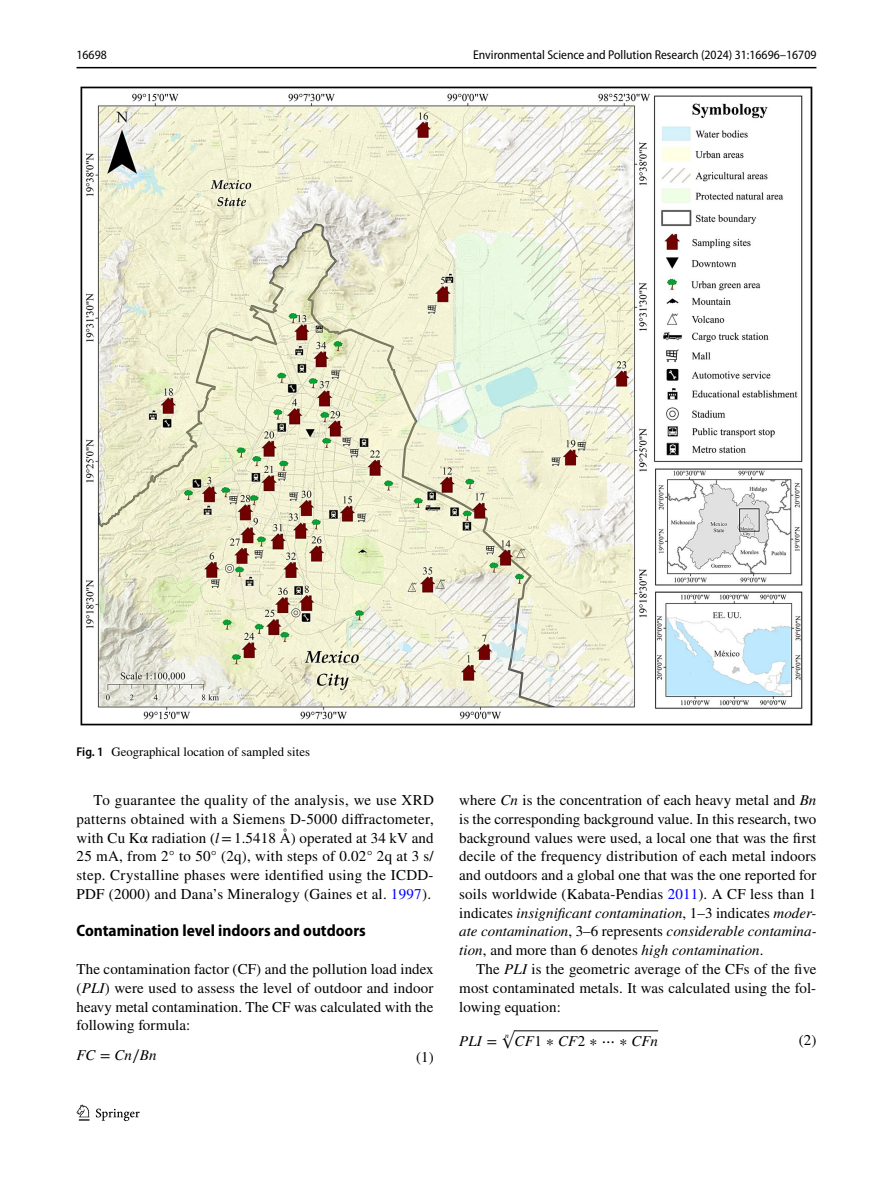
<style>
.page{position:relative;width:893px;height:1187px;background:#fff}
.page>*{position:absolute;margin:0;border:0;box-sizing:border-box;transform-origin:0 0}
.t1{font:700 semi-condensed 16.5px "Myriad Pro";color:#000}
.t2{font:15px/18.8px "STIX";letter-spacing:.005em;color:#000;text-align:justify}
.t3{font:15px "STIX General Italic 2";color:#000}
.t4{font:italic 15px "STIX General";color:#000}
.t5{font:15px "STIX Math Extensions";color:#000}
.t6{font:semi-condensed 12.75px "Myriad Pro";color:#000}
.t7{font:12.75px "STIX";color:#000}
.s1{font-family:"Myriad Pro";font-weight:600;font-stretch:semi-condensed}
.s2{font-style:italic}
.s3{color:#00f}
.s4{font-family:"STIX Math";font-style:normal}
.s5{font-family:"STIX Math Regular 2"}
.s6{font-family:"STIX General"}
.s7{font-family:"STIX Math Script"}
</style>
<div class="page">
<hr style="left:77px;top:67px;width:739px;height:1px;background:#000">
<svg style="left:77px;top:1104px;width:12px;height:16px"></svg>
<svg style="left:96px;top:1108px;width:44px;height:12px"></svg>
<hr style="left:515px;top:1030px;width:143px;height:1px;background:#000">
<img style="left:81px;top:87px;width:731px;height:638px">
<p class="t6" style="left:77px;top:48px;width:32px">16698</p>
<p class="t6" style="left:473px;top:48px;width:345px">Environmental Science and Pollution Research (2024) 31:16696–16709</p>
<p class="t7" style="left:77px;top:743px;width:235px"><span class="s1">Fig. 1</span> Geographical location of sampled sites</p>
<p class="t2" style="left:77px;top:791px;width:359px;text-indent:17px">To guarantee the quality of the analysis, we use XRD patterns obtained with a Siemens D-5000 diffractometer, with Cu Kα radiation (<span class="s2">l</span>=1.5418 Å) operated at 34 kV and 25 mA, from 2° to 50° (2q), with steps of 0.02° 2q at 3 s/ step. Crystalline phases were identified using the ICDD-PDF (2000) and Dana’s Mineralogy (Gaines et al. <span class="s3">1997</span>).</p>
<p class="t1" style="left:77px;top:921px;width:291px">Contamination level indoors and outdoors</p>
<p class="t2" style="left:77px;top:960px;width:359px">The contamination factor (CF) and the pollution load index (<span class="s2">PLI</span>) were used to assess the level of outdoor and indoor heavy metal contamination. The CF was calculated with the following formula:</p>
<p class="t4" style="left:76px;top:1049px;width:82px">FC <span class="s4">=</span> Cn<span class="s4">∕</span>Bn</p>
<p class="t2" style="left:416px;top:1048px;width:19px">(1)</p>
<p class="t2" style="left:459px;top:791px;width:359px">where <span class="s2">Cn</span> is the concentration of each heavy metal and <span class="s2">Bn </span>is the corresponding background value. In this research, two background values were used, a local one that was the first decile of the frequency distribution of each metal indoors and outdoors and a global one that was the one reported for soils worldwide (Kabata-Pendias <span class="s3">2011</span>). A CF less than 1 indicates <span class="s2">insignificant contamination</span>, 1–3 indicates <span class="s2">moder&shy;ate contamination</span>, 3–6 represents <span class="s2">considerable contamina&shy;tion</span>, and more than 6 denotes <span class="s2">high contamination</span>.</p>
<p class="t2" style="left:459px;top:960px;width:359px;text-indent:17px">The <span class="s2">PLI</span> is the geometric average of the CFs of the five most contaminated metals. It was calculated using the fol&shy;lowing equation:</p>
<p class="t3" style="left:459px;top:1036px;width:39px">PLI <span class="s5">=</span></p>
<p class="t2" style="left:799px;top:1031px;width:19px">(2)</p>
<p class="t5" style="left:501px;top:1017px;width:15px">√<sub>n</sub></p>
<p class="t3" style="left:515px;top:1036px;width:145px">CF<span class="s6">1</span> <span class="s5">∗</span> CF<span class="s6">2</span> <span class="s5">∗</span> <span class="s7">⋯</span> <span class="s5">∗</span> CFn</p>
</div>
